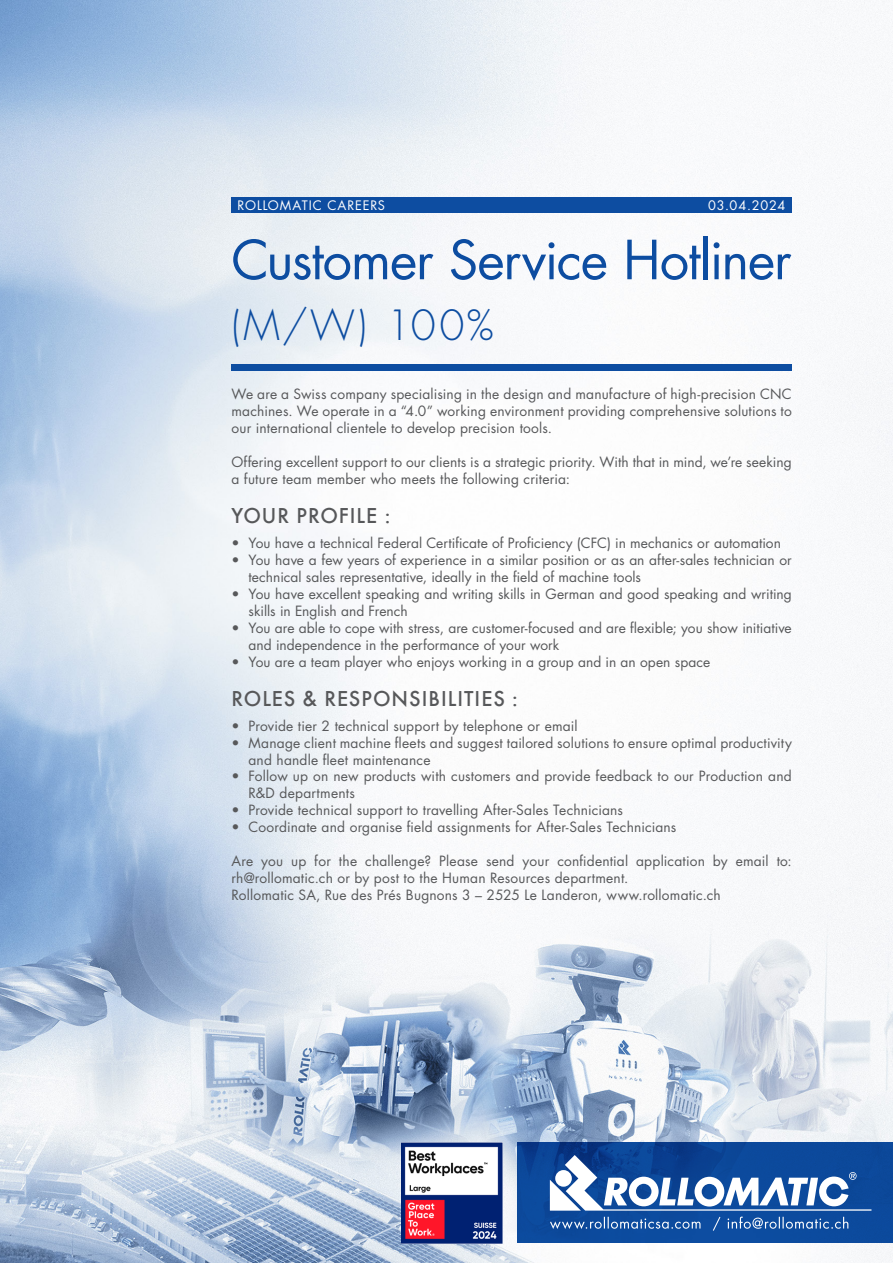
<style>
.page{position:relative;width:893px;height:1263px;background:#fff}
.page>*{position:absolute;margin:0;border:0;box-sizing:border-box;transform-origin:0 0}
.t1{font:52.5px "Futura Std";letter-spacing:-.025em;color:#0d4da1}
.t2{font:300 40.5px "Futura Std";color:#0d4da1}
.t3{font:500 22.2px "Futura";letter-spacing:.04em;color:#57585a}
.t4{font:13.8px/17px "Futura Std";letter-spacing:.01em;color:#57585a}
.t5{font:12.75px "Futura Std";letter-spacing:.065em;color:#fff}
</style>
<div class="page">
<img style="left:0;top:0;width:893px;height:1263px">
<div style="left:518px;top:1142px;width:375px;height:101px;background:#0d4da1"></div>
<svg style="left:550px;top:1155px;width:321px;height:76px"></svg>
<div style="left:231px;top:364px;width:561px;height:6px;background:#0d4da1"></div>
<div style="left:231px;top:197px;width:561px;height:15px;background:#0d4da1"></div>
<img style="left:401px;top:1142px;width:101px;height:101px">
<p class="t5" style="left:237px;top:197px;width:149px">ROLLOMATIC CAREERS</p>
<p class="t5" style="left:708px;top:197px;width:79px">03.04.2024</p>
<h1 class="t1" style="left:231px;top:226px;width:562px">Customer Service Hotliner</h1>
<h2 class="t2" style="left:231px;top:300px;width:264px">(M/W) 100%</h2>
<p class="t4" style="left:231px;top:386px;width:562px;text-align:justify">We are a Swiss company specialising in the design and manufacture of high-precision CNC machines. We operate in a “4.0” working environment providing comprehensive solutions to our international clientele to develop precision tools.</p>
<p class="t4" style="left:231px;top:453px;width:562px">Offering excellent support to our clients is a strategic priority. With that in mind, we’re seeking a future team member who meets the following criteria:</p>
<h3 class="t3" style="left:231px;top:503px;width:160px">YOUR PROFILE :</h3>
<p class="t4" style="left:231px;top:534px;width:551px">• You have a technical Federal Certificate of Proficiency (CFC) in mechanics or automation</p>
<p class="t4" style="left:248px;top:551px;width:545px;text-indent:-17px">• You have a few years of experience in a similar position or as an after-sales technician or technical sales representative, ideally in the field of machine tools</p>
<p class="t4" style="left:248px;top:585px;width:545px;text-indent:-17px">• You have excellent speaking and writing skills in German and good speaking and writing skills in English and French</p>
<p class="t4" style="left:248px;top:619px;width:545px;text-indent:-17px">• You are able to cope with stress, are customer-focused and are flexible; you show initiative and independence in the performance of your work</p>
<p class="t4" style="left:231px;top:653px;width:480px">• You are a team player who enjoys working in a group and in an open space</p>
<h3 class="t3" style="left:231px;top:686px;width:288px">ROLES &amp; RESPONSIBILITIES :</h3>
<p class="t4" style="left:231px;top:717px;width:348px">• Provide tier 2 technical support by telephone or email</p>
<p class="t4" style="left:248px;top:734px;width:545px;text-indent:-17px">• Manage client machine fleets and suggest tailored solutions to ensure optimal productivity and handle fleet maintenance</p>
<p class="t4" style="left:248px;top:768px;width:545px;text-indent:-17px">• Follow up on new products with customers and provide feedback to our Production and<br>R&amp;D departments</p>
<p class="t4" style="left:231px;top:802px;width:393px">• Provide technical support to travelling After-Sales Technicians</p>
<p class="t4" style="left:231px;top:819px;width:446px">• Coordinate and organise field assignments for After-Sales Technicians</p>
<p class="t4" style="left:231px;top:853px;width:562px">Are you up for the challenge? Please send your confidential application by email to: rh@rollomatic.ch or by post to the Human Resources department.<br>Rollomatic SA, Rue des Prés Bugnons 3 – 2525 Le Landeron, www.rollomatic.ch</p>
</div>
